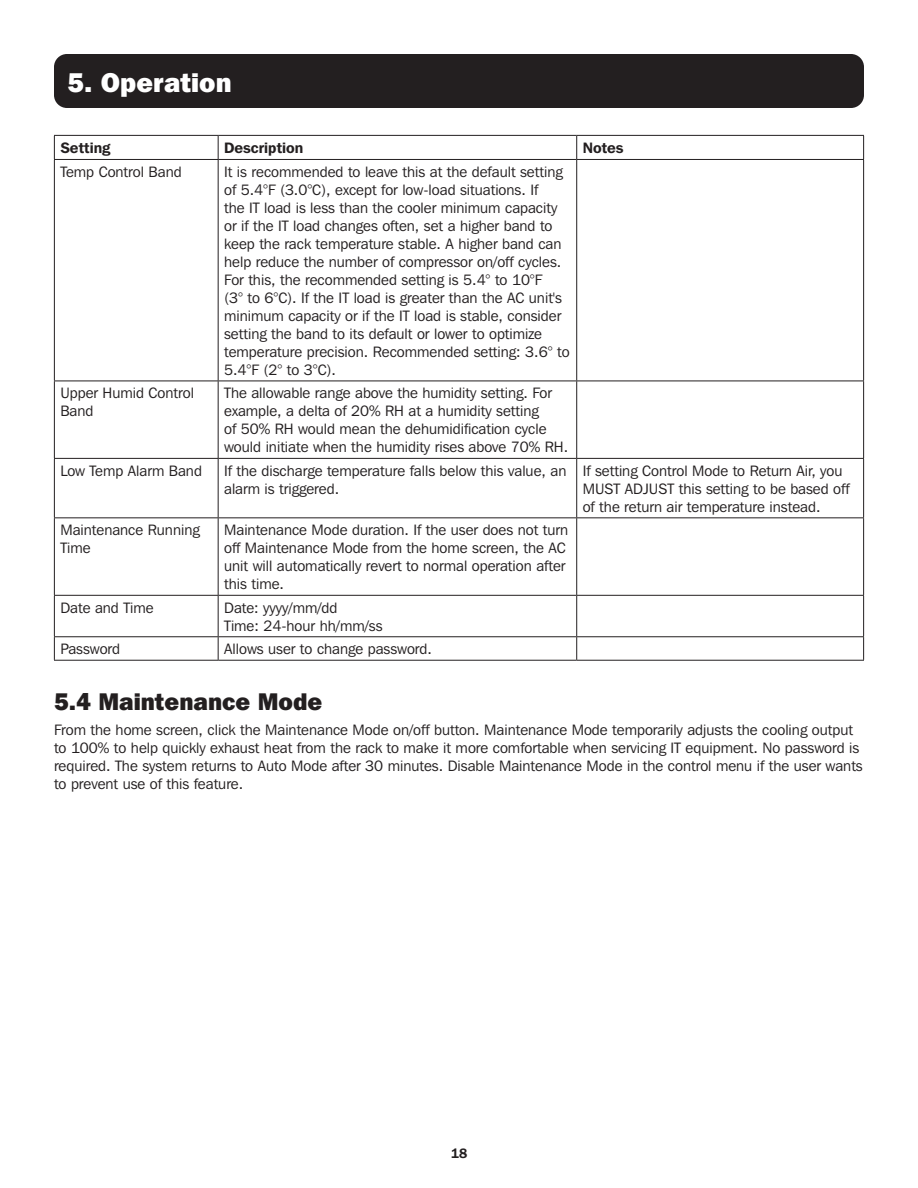
<style>
.page{position:relative;width:918px;height:1188px;background:#fff}
.page>*{position:absolute;margin:0;border:0;box-sizing:border-box;transform-origin:0 0}
.t1{font:800 27px "Franklin Gothic IT Cby BT";color:#fff}
.t2{font:800 24px "Franklin Gothic IT Cby BT";color:#231f20}
.t3{font:15px/18px "Franklin Gothic IT Cby BT";color:#231f20}
.t4{font:600 15px "Franklin Gothic IT Cby BT";color:#231f20}
.t5{font:600 13.5px "Franklin Gothic IT Cby BT";color:#231f20}
</style>
<div class="page">
<div style="left:54px;top:54px;width:810px;height:54px;background:#231f20;border-radius:13px"></div>
<hr style="left:54px;top:135px;width:164px;height:1px;background:#231f20">
<svg style="left:54px;top:136px;width:1px;height:23px"></svg>
<hr style="left:218px;top:135px;width:359px;height:1px;background:#231f20">
<svg style="left:218px;top:136px;width:1px;height:23px"></svg>
<hr style="left:577px;top:135px;width:287px;height:1px;background:#231f20">
<svg style="left:576px;top:136px;width:1px;height:23px"></svg>
<svg style="left:863px;top:136px;width:1px;height:23px"></svg>
<hr style="left:54px;top:159px;width:164px;height:1px;background:#231f20">
<hr style="left:54px;top:160px;width:1px;height:221px;background:#231f20">
<hr style="left:218px;top:159px;width:359px;height:1px;background:#231f20">
<hr style="left:218px;top:160px;width:1px;height:221px;background:#231f20">
<hr style="left:577px;top:159px;width:287px;height:1px;background:#231f20">
<hr style="left:576px;top:160px;width:1px;height:221px;background:#231f20">
<hr style="left:863px;top:160px;width:1px;height:221px;background:#231f20">
<hr style="left:54px;top:381px;width:164px;height:1px;background:#231f20">
<hr style="left:54px;top:381px;width:1px;height:77px;background:#231f20">
<hr style="left:218px;top:381px;width:359px;height:1px;background:#231f20">
<hr style="left:218px;top:381px;width:1px;height:77px;background:#231f20">
<hr style="left:577px;top:381px;width:287px;height:1px;background:#231f20">
<hr style="left:576px;top:381px;width:1px;height:77px;background:#231f20">
<hr style="left:863px;top:381px;width:1px;height:77px;background:#231f20">
<hr style="left:54px;top:458px;width:164px;height:1px;background:#231f20">
<hr style="left:54px;top:459px;width:1px;height:58px;background:#231f20">
<hr style="left:218px;top:458px;width:359px;height:1px;background:#231f20">
<hr style="left:218px;top:459px;width:1px;height:58px;background:#231f20">
<hr style="left:577px;top:458px;width:287px;height:1px;background:#231f20">
<hr style="left:576px;top:459px;width:1px;height:58px;background:#231f20">
<hr style="left:863px;top:459px;width:1px;height:58px;background:#231f20">
<hr style="left:54px;top:517px;width:164px;height:1px;background:#231f20">
<hr style="left:54px;top:518px;width:1px;height:77px;background:#231f20">
<hr style="left:218px;top:517px;width:359px;height:1px;background:#231f20">
<hr style="left:218px;top:518px;width:1px;height:77px;background:#231f20">
<hr style="left:577px;top:517px;width:287px;height:1px;background:#231f20">
<hr style="left:576px;top:518px;width:1px;height:77px;background:#231f20">
<hr style="left:863px;top:518px;width:1px;height:77px;background:#231f20">
<hr style="left:54px;top:595px;width:164px;height:1px;background:#231f20">
<hr style="left:54px;top:596px;width:1px;height:40px;background:#231f20">
<hr style="left:218px;top:595px;width:359px;height:1px;background:#231f20">
<hr style="left:218px;top:596px;width:1px;height:40px;background:#231f20">
<hr style="left:577px;top:595px;width:287px;height:1px;background:#231f20">
<hr style="left:576px;top:596px;width:1px;height:40px;background:#231f20">
<hr style="left:863px;top:596px;width:1px;height:40px;background:#231f20">
<hr style="left:54px;top:636px;width:164px;height:1px;background:#231f20">
<svg style="left:54px;top:637px;width:1px;height:23px"></svg>
<hr style="left:218px;top:636px;width:359px;height:1px;background:#231f20">
<svg style="left:218px;top:637px;width:1px;height:23px"></svg>
<hr style="left:577px;top:636px;width:287px;height:1px;background:#231f20">
<svg style="left:576px;top:637px;width:1px;height:23px"></svg>
<svg style="left:863px;top:637px;width:1px;height:23px"></svg>
<hr style="left:54px;top:660px;width:164px;height:1px;background:#231f20">
<hr style="left:218px;top:660px;width:359px;height:1px;background:#231f20">
<hr style="left:577px;top:660px;width:287px;height:1px;background:#231f20">
<p class="t1" style="left:68px;top:65px;width:166px">5. Operation</p>
<p class="t4" style="left:60px;top:139px;width:52px">Setting</p>
<p class="t4" style="left:224px;top:139px;width:81px">Description</p>
<p class="t4" style="left:583px;top:139px;width:42px">Notes</p>
<p class="t3" style="left:60px;top:162px;width:123px">Temp Control Band</p>
<p class="t3" style="left:224px;top:162px;width:347px">It is recommended to leave this at the default setting of 5.4°F (3.0°C), except for low-load situations. If<br>the IT load is less than the cooler minimum capacity or if the IT load changes often, set a higher band to keep the rack temperature stable. A higher band can help reduce the number of compressor on/off cycles.<br>For this, the recommended setting is 5.4° to 10°F<br>(3° to 6°C). If the IT load is greater than the AC unit's minimum capacity or if the IT load is stable, consider setting the band to its default or lower to optimize temperature precision. Recommended setting: 3.6° to 5.4°F (2° to 3°C).</p>
<p class="t3" style="left:60px;top:384px;width:135px">Upper Humid Control<br>Band</p>
<p class="t3" style="left:224px;top:384px;width:346px">The allowable range above the humidity setting. For example, a delta of 20% RH at a humidity setting<br>of 50% RH would mean the dehumidification cycle would initiate when the humidity rises above 70% RH.</p>
<p class="t3" style="left:60px;top:461px;width:143px">Low Temp Alarm Band</p>
<p class="t3" style="left:224px;top:461px;width:344px">If the discharge temperature falls below this value, an alarm is triggered.</p>
<p class="t3" style="left:583px;top:461px;width:268px">If setting Control Mode to Return Air, you<br>MUST ADJUST this setting to be based off of the return air temperature instead.</p>
<p class="t3" style="left:60px;top:521px;width:141px">Maintenance Running<br>Time</p>
<p class="t3" style="left:224px;top:521px;width:345px">Maintenance Mode duration. If the user does not turn off Maintenance Mode from the home screen, the AC unit will automatically revert to normal operation after this time.</p>
<p class="t3" style="left:60px;top:598px;width:95px">Date and Time</p>
<p class="t3" style="left:224px;top:598px;width:160px">Date: yyyy/mm/dd<br>Time: 24-hour hh/mm/ss</p>
<p class="t3" style="left:60px;top:640px;width:61px">Password</p>
<p class="t3" style="left:224px;top:640px;width:209px">Allows user to change password.</p>
<p class="t2" style="left:54px;top:687px;width:270px">5.4 Maintenance Mode</p>
<p class="t3" style="left:54px;top:721px;width:810px">From the home screen, click the Maintenance Mode on/off button. Maintenance Mode temporarily adjusts the cooling output to 100% to help quickly exhaust heat from the rack to make it more comfortable when servicing IT equipment. No password is required. The system returns to Auto Mode after 30 minutes. Disable Maintenance Mode in the control menu if the user wants to prevent use of this feature.</p>
<p class="t5" style="left:451px;top:1145px;width:18px">18</p>
</div>
